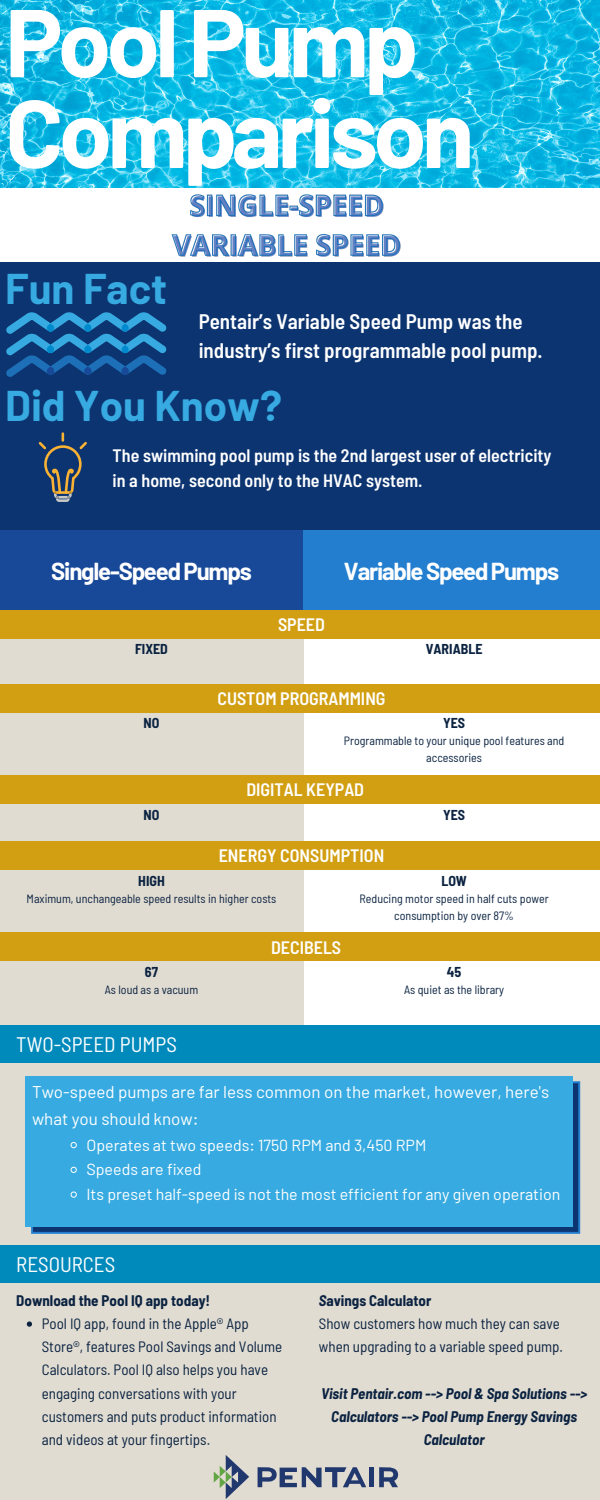
<style>
.page{position:relative;width:600px;height:1500px;background:#fff}
.page>*{position:absolute;margin:0;border:0;box-sizing:border-box;transform-origin:0 0}
.t1{font:700 96px/90.8px "Barlow";letter-spacing:-.05em;color:#fff}
.t2{font:700 42px "Barlow";color:#37aae1}
.t3{font:700 24px "Barlow";letter-spacing:-.05em;color:#fff}
.t4{font:600 semi-condensed 21px/29.2px "Barlow";color:#fff}
.t5{font:semi-condensed 21px "Barlow";color:#fff}
.t6{font:600 semi-condensed 18px/24.8px "Barlow";color:#fff}
.t7{font:17px/27px "Barlow";color:#fff}
.t8{font:16px "Barlow";color:#fff}
.t9{font:semi-condensed 15px/23.2px "Barlow";color:#0b2341}
.t10{font:italic 700 semi-condensed 15px/23.2px "Barlow";color:#0b2341;text-align:center}
.t11{font:700 semi-condensed 15px "Barlow";color:#0b2341}
.t12{font:700 semi-condensed 14px "Barlow";color:#0b2341}
.t13{font:semi-condensed 12px/16.5px "Barlow";color:#0b2341;text-align:center}
.s1{font-style:italic}
</style>
<div class="page">
<img style="left:0;top:0;width:600px;height:188px">
<div style="left:298px;top:1063px;width:302px;height:437px;background:#e1dcd2"></div>
<div style="left:0;top:603px;width:304px;height:897px;background:#e1dcd2"></div>
<svg style="left:258px;top:1467px;width:108px;height:20px"></svg>
<hr style="left:369px;top:1468px;width:4px;height:19px;background:#21386e">
<svg style="left:379px;top:1467px;width:19px;height:20px"></svg>
<svg style="left:214px;top:1455px;width:35px;height:44px"></svg>
<div style="left:0;top:262px;width:600px;height:341px;background:#0c3471"></div>
<svg style="left:6px;top:312px;width:161px;height:65px"></svg>
<div style="left:0;top:531px;width:305px;height:79px;background:#184999"></div>
<div style="left:303px;top:531px;width:297px;height:79px;background:#237ecf"></div>
<div style="left:0;top:1025px;width:600px;height:38px;background:#008abc"></div>
<div style="left:0;top:1245px;width:600px;height:38px;background:#008abc"></div>
<svg style="left:31px;top:1081px;width:549px;height:153px;background:#195595"></svg>
<div style="left:26px;top:1076px;width:547px;height:150px;background:#37aae1"></div>
<svg style="left:70px;top:1142px;width:7px;height:7px"></svg>
<svg style="left:70px;top:1166px;width:7px;height:7px"></svg>
<svg style="left:70px;top:1191px;width:7px;height:7px"></svg>
<svg style="left:39px;top:434px;width:48px;height:68px"></svg>
<img style="left:172px;top:185px;width:230px;height:72px">
<div style="left:0;top:685px;width:600px;height:28px;background:#d29f13"></div>
<svg style="left:27px;top:1321px;width:5px;height:6px"></svg>
<div style="left:0;top:610px;width:600px;height:29px;background:#d29f13"></div>
<div style="left:0;top:775px;width:600px;height:29px;background:#d29f13"></div>
<div style="left:0;top:841px;width:600px;height:29px;background:#d29f13"></div>
<div style="left:0;top:932px;width:600px;height:29px;background:#d29f13"></div>
<p class="t1" style="left:5px;top:-7px;width:471px">PoolPump<br>Comparison</p>
<p class="t2" style="left:5px;top:262px;width:163px">Fun Fact</p>
<p class="t4" style="left:199px;top:306px;width:345px">Pentair’s Variable Speed Pump was the industry’s first programmable pool pump.</p>
<p class="t2" style="left:5px;top:379px;width:278px">Did You Know?</p>
<p class="t6" style="left:113px;top:442px;width:440px">The swimming pool pump is the 2nd largest user of electricity in a home, second only to the HVAC system.</p>
<p class="t3" style="left:51px;top:556px;width:202px">Single-SpeedPumps</p>
<p class="t3" style="left:344px;top:556px;width:217px">VariableSpeedPumps</p>
<p class="t12" style="left:135px;top:640px;width:34px">FIXED</p>
<p class="t12" style="left:144px;top:714px;width:17px">NO</p>
<p class="t6" style="left:278px;top:611px;width:48px">SPEED</p>
<p class="t6" style="left:217px;top:686px;width:170px">CUSTOM PROGRAMMING</p>
<p class="t12" style="left:426px;top:640px;width:58px">VARIABLE</p>
<p class="t12" style="left:443px;top:714px;width:24px">YES</p>
<p class="t13" style="left:344px;top:732px;width:222px">Programmable to your unique pool features and accessories</p>
<p class="t6" style="left:246px;top:777px;width:119px">DIGITAL KEYPAD</p>
<p class="t12" style="left:144px;top:806px;width:17px">NO</p>
<p class="t12" style="left:443px;top:806px;width:24px">YES</p>
<p class="t12" style="left:138px;top:872px;width:28px">HIGH</p>
<p class="t6" style="left:219px;top:843px;width:167px">ENERGY CONSUMPTION</p>
<p class="t12" style="left:441px;top:872px;width:27px">LOW</p>
<p class="t13" style="left:27px;top:890px;width:251px">Maximum, unchangeable speed results in higher costs</p>
<p class="t6" style="left:271px;top:934px;width:72px">DECIBELS</p>
<p class="t13" style="left:360px;top:890px;width:191px">Reducing motor speed in half cuts power consumption by over 87%</p>
<p class="t12" style="left:145px;top:963px;width:15px">67</p>
<p class="t13" style="left:105px;top:981px;width:95px">As loud as a vacuum</p>
<p class="t13" style="left:404px;top:981px;width:102px">As quiet as the library</p>
<p class="t12" style="left:447px;top:963px;width:16px">45</p>
<p class="t5" style="left:16px;top:1031px;width:162px">TWO-SPEED PUMPS</p>
<p class="t7" style="left:32px;top:1078px;width:519px">Two-speed pumps are far less common on the market, however, here's what you should know:</p>
<p class="t8" style="left:86px;top:1135px;width:341px">Operates at two speeds: 1750 RPM and 3,450 RPM</p>
<p class="t8" style="left:86px;top:1159px;width:116px">Speeds are fixed</p>
<p class="t8" style="left:86px;top:1184px;width:475px">Its preset half-speed is not the most efficient for any given operation</p>
<p class="t5" style="left:16px;top:1251px;width:101px">RESOURCES</p>
<p class="t11" style="left:16px;top:1291px;width:196px">Download the Pool IQ app today!</p>
<p class="t9" style="left:42px;top:1311px;width:242px">Pool IQ app, found in the Apple® App Store®, features Pool Savings and Volume Calculators. Pool IQ also helps you have engaging conversations with your customers and puts product information and videos at your fingertips.</p>
<p class="t11" style="left:319px;top:1291px;width:114px"><span class="s1">S</span>avings Calculator</p>
<p class="t9" style="left:319px;top:1311px;width:246px">Show customers how much they can save when upgrading to a variable speed pump.</p>
<p class="t10" style="left:321px;top:1381px;width:268px">Visit Pentair.com --&gt; Pool &amp; Spa Solutions --&gt;<br>Calculators --&gt; Pool Pump Energy Savings<br>Calculator</p>
</div>
